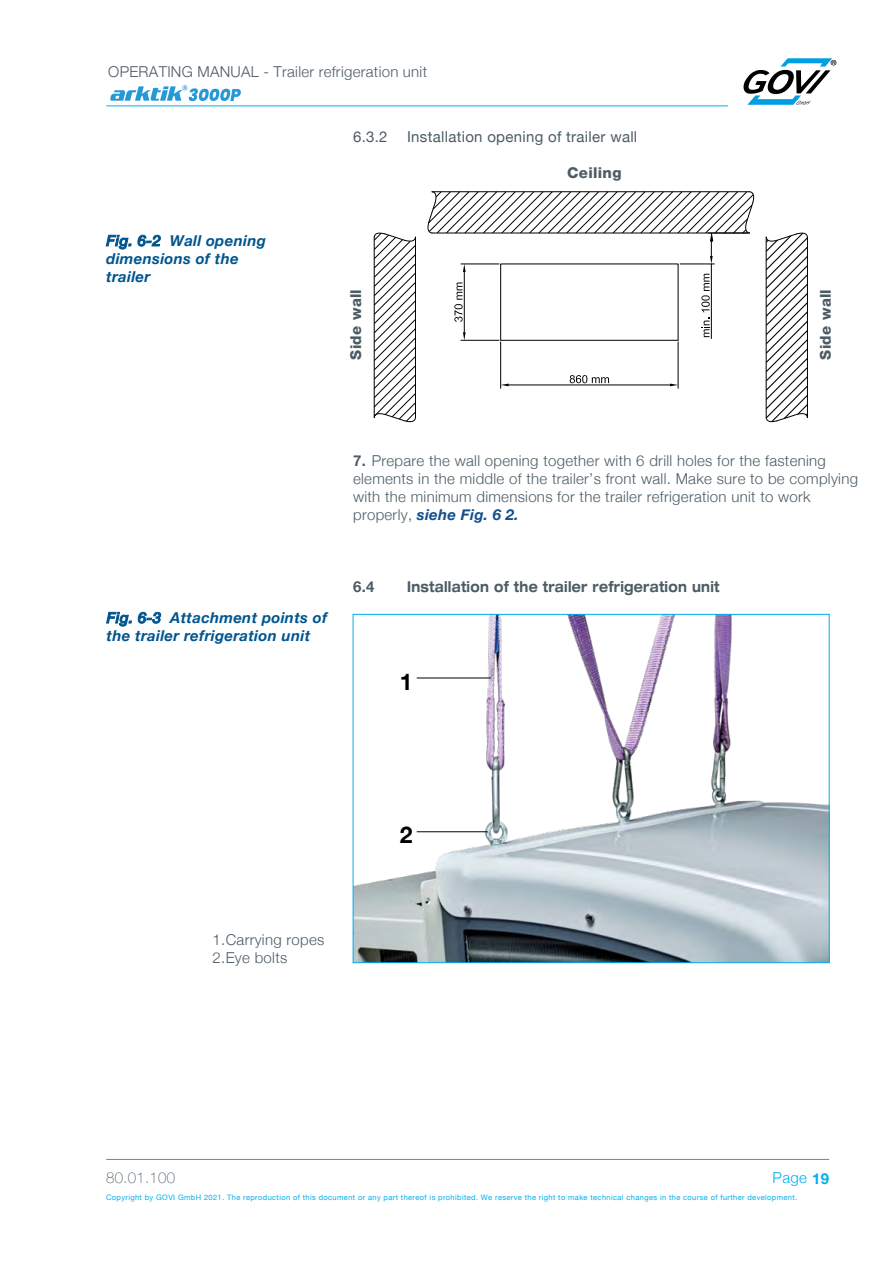
<style>
.page{position:relative;width:893px;height:1263px;background:#fff}
.page>*{position:absolute;margin:0;border:0;box-sizing:border-box;transform-origin:0 0}
.t1{font:700 22.95px "Helvetica Neue";color:#000}
.t2{font:300 15px/18px "Helvetica Neue";letter-spacing:.02em;color:#4c5c65}
.t3{font:italic 700 15px/18px "Helvetica Neue";letter-spacing:.02em;color:#00558f}
.t4{font:700 expanded 15px "Helvetica Neue";letter-spacing:.025em;color:#4c5c65;scale:.8 1}
.t5{font:15px "Helvetica Neue";letter-spacing:.02em;color:#4c5c65}
.t6{font:800 15px "Helvetica Neue LT Std";letter-spacing:.02em;color:#4c5c65}
.t7{font:100 15px "Helvetica Neue";letter-spacing:.02em;color:#4c5c65}
.t8{font:300 15px "Helvetica Neue";color:#00aeef}
.t9{font:700 15px "Helvetica Neue";color:#4c5c65}
.t10{font:7.5px "Helvetica Neue";letter-spacing:.05em;color:#00aeef}
.s1{font-weight:500}
.s2{font-weight:700}
.s3{font-weight:700;font-style:italic;color:#124e8e}
</style>
<div class="page">
<hr style="left:106px;top:105px;width:622px;height:1px;background:#00aeef">
<hr style="left:106px;top:1159px;width:723px;height:1px;background:#00aeef">
<svg style="left:374px;top:191px;width:371px;height:230px"></svg>
<svg style="left:374px;top:413px;width:11px;height:5px"></svg>
<svg style="left:404px;top:417px;width:12px;height:5px"></svg>
<svg style="left:374px;top:233px;width:42px;height:9px"></svg>
<svg style="left:427px;top:191px;width:9px;height:43px"></svg>
<svg style="left:745px;top:191px;width:9px;height:43px"></svg>
<svg style="left:766px;top:233px;width:42px;height:189px"></svg>
<hr style="left:501px;top:340px;width:177px;height:1px;background:#000">
<hr style="left:678px;top:342px;width:1px;height:46px;background:#000">
<hr style="left:500px;top:342px;width:1px;height:46px;background:#000">
<hr style="left:509px;top:385px;width:161px;height:1px;background:#000">
<svg style="left:670px;top:384px;width:8px;height:2px"></svg>
<svg style="left:501px;top:384px;width:8px;height:2px"></svg>
<svg style="left:570px;top:375px;width:39px;height:8px"></svg>
<hr style="left:461px;top:264px;width:38px;height:1px;background:#000">
<hr style="left:461px;top:340px;width:38px;height:1px;background:#000">
<hr style="left:464px;top:272px;width:1px;height:60px;background:#000">
<svg style="left:463px;top:264px;width:3px;height:8px"></svg>
<svg style="left:463px;top:332px;width:3px;height:8px"></svg>
<svg style="left:454px;top:282px;width:9px;height:40px"></svg>
<hr style="left:708px;top:233px;width:40px;height:1px;background:#000">
<hr style="left:680px;top:264px;width:35px;height:1px;background:#000">
<hr style="left:711px;top:264px;width:1px;height:75px;background:#000">
<svg style="left:710px;top:233px;width:3px;height:31px"></svg>
<svg style="left:701px;top:318px;width:8px;height:19px"></svg>
<svg style="left:701px;top:274px;width:9px;height:38px"></svg>
<img style="left:355px;top:616px;width:473px;height:345px">
<hr style="left:417px;top:677px;width:74px;height:1px;background:#000">
<hr style="left:417px;top:831px;width:71px;height:1px;background:#000">
<svg style="left:743px;top:58px;width:93px;height:47px"></svg>
<img style="left:110px;top:85px;width:131px;height:16px">
<p class="t2" style="left:108px;top:61px;width:320px">OPERATING MANUAL - Trailer refrigeration unit</p>
<p class="t5" style="left:353px;top:126px;width:36px">6.3.2</p>
<p class="t5" style="left:407px;top:126px;width:232px">Installation opening of trailer wall</p>
<p class="t3" style="left:106px;top:232px;width:161px"><span class="s1">Fig. 6-2</span> Wall opening dimensions of the trailer</p>
<p class="t6" style="left:567px;top:163px;width:56px">Ceiling</p>
<p class="t6" style="left:347px;top:360px;width:72px;rotate:-90deg">Side wall</p>
<p class="t6" style="left:816px;top:360px;width:72px;rotate:-90deg">Side wall</p>
<p class="t3" style="left:107px;top:609px;width:222px"><span class="s1">Fig. 6-3</span> Attachment points of the trailer refrigeration unit</p>
<p class="t2" style="left:353px;top:451px;width:506px"><span class="s2">7.</span> Prepare the wall opening together with 6 drill holes for the fastening elements in the middle of the trailer’s front wall. Make sure to be complying with the minimum dimensions for the trailer refrigeration unit to work properly, <span class="s3">siehe Fig. 6 2.</span></p>
<p class="t9" style="left:353px;top:575px;width:23px">6.4</p>
<p class="t4" style="left:407px;top:577px;width:392px">Installation of the trailer refrigeration unit</p>
<h1 class="t1" style="left:400px;top:663px;width:14px">1</h1>
<p class="t2" style="left:213px;top:929px;width:113px">1.Carrying ropes<br>2.Eye bolts</p>
<h1 class="t1" style="left:400px;top:817px;width:14px">2</h1>
<p class="t8" style="left:773px;top:1166px;width:58px">Page <span class="s2">19</span></p>
<p class="t7" style="left:106px;top:1166px;width:71px">80.01.100</p>
<p class="t10" style="left:106px;top:1192px;width:693px">Copyright by GOVI GmbH 2021. The reproduction of this document or any part thereof is prohibited. We reserve the right to make technical changes in the course of further development.</p>
</div>
